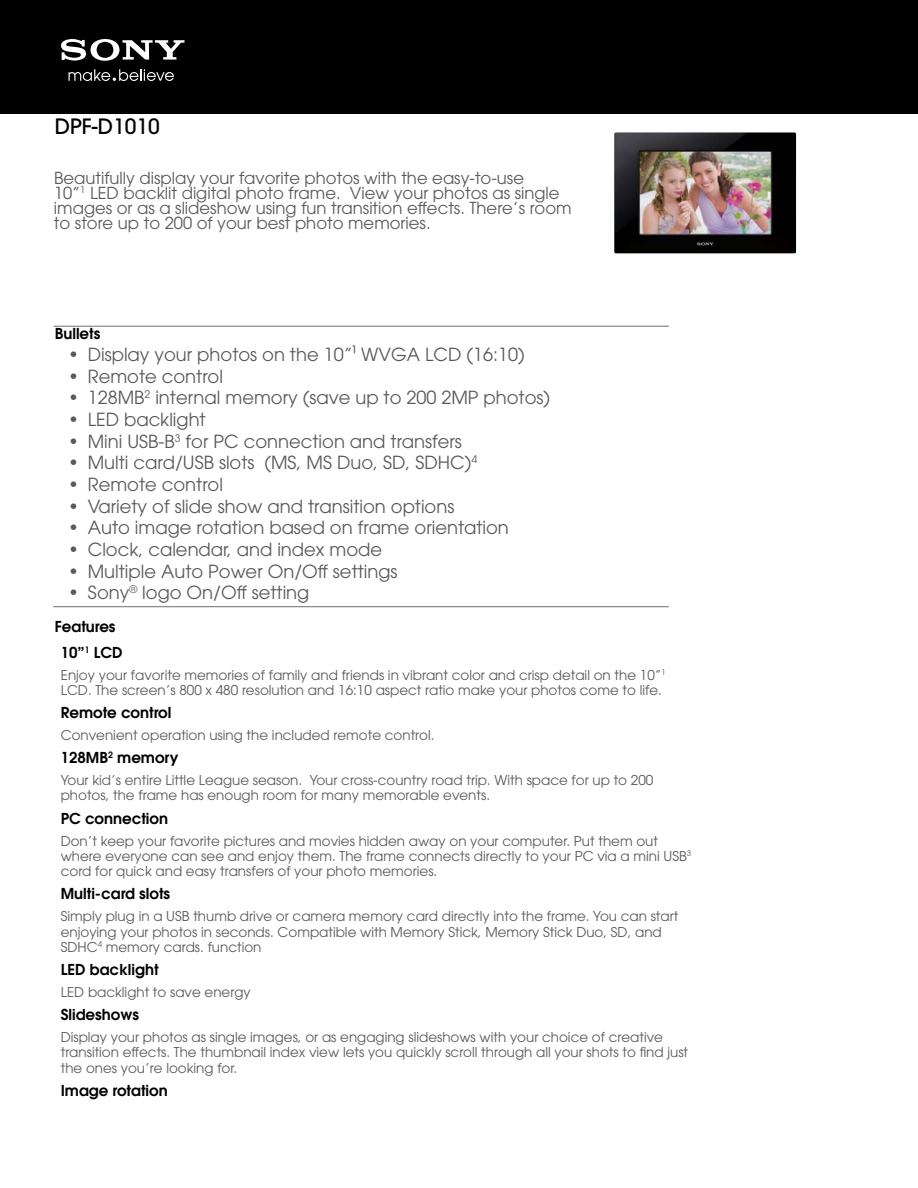
<style>
.page{position:relative;width:918px;height:1188px;background:#fff}
.page>*{position:absolute;margin:0;border:0;box-sizing:border-box;transform-origin:0 0}
.t1{font:500 21px "ITC Avant Garde Std";color:#000}
.t2{font:18px "ITC Avant Garde Std";color:#58595b}
.t3{font:16.5px/15.3px "ITC Avant Garde Std";color:#58595b}
.t4{font:600 15px/25.2px "ITC Avant Garde Std";color:#000;text-align:center}
.t5{font:13.5px/15.3px "ITC Avant Garde Std";color:#58595b}
</style>
<div class="page">
<div style="left:0;top:0;width:918px;height:113px;background:#000"></div>
<svg style="left:69px;top:69px;width:105px;height:12px"></svg>
<svg style="left:61px;top:39px;width:124px;height:22px"></svg>
<img style="left:614px;top:132px;width:182px;height:121px">
<hr style="left:54px;top:326px;width:615px;height:1px;background:#6d6e71">
<hr style="left:53px;top:606px;width:616px;height:1px;background:#6d6e71">
<h1 class="t1" style="left:55px;top:113px;width:107px">DPF-D1010</h1>
<p class="t3" style="left:54px;top:170px;width:519px">Beautifully display your favorite photos with the easy-to-use<br>10”<sup>1</sup> LED backlit digital photo frame. View your photos as single images or as a slideshow using fun transition effects. There’s room to store up to 200 of your best photo memories.</p>
<p class="t4" style="left:55px;top:321px;width:47px">Bullets</p>
<h2 class="t2" style="left:68px;top:343px;width:458px">• Display your photos on the 10”¹ WVGA LCD (16:10)</h2>
<h2 class="t2" style="left:68px;top:365px;width:156px">• Remote control</h2>
<h2 class="t2" style="left:68px;top:387px;width:483px">• 128MB<sup>2</sup> internal memory (save up to 200 2MP photos)</h2>
<h2 class="t2" style="left:68px;top:408px;width:139px">• LED backlight</h2>
<h2 class="t2" style="left:68px;top:430px;width:395px">• Mini USB-B<sup>3</sup> for PC connection and transfers</h2>
<h2 class="t2" style="left:68px;top:452px;width:410px">• Multi card/USB slots (MS, MS Duo, SD, SDHC)<sup>4</sup></h2>
<h2 class="t2" style="left:68px;top:473px;width:156px">• Remote control</h2>
<h2 class="t2" style="left:68px;top:495px;width:388px">• Variety of slide show and transition options</h2>
<h2 class="t2" style="left:68px;top:517px;width:442px">• Auto image rotation based on frame orientation</h2>
<h2 class="t2" style="left:68px;top:538px;width:316px">• Clock, calendar, and index mode</h2>
<h2 class="t2" style="left:68px;top:560px;width:331px">• Multiple Auto Power On/Off settings</h2>
<h2 class="t2" style="left:68px;top:582px;width:243px">• Sony<sup>®</sup> logo On/Off setting</h2>
<p class="t4" style="left:55px;top:614px;width:69px">Features<br>10”<sup>1</sup> LCD</p>
<p class="t5" style="left:61px;top:667px;width:607px">Enjoy your favorite memories of family and friends in vibrant color and crisp detail on the 10”<sup>1<br></sup>LCD. The screen’s 800 x 480 resolution and 16:10 aspect ratio make your photos come to life.</p>
<p class="t4" style="left:61px;top:700px;width:112px">Remote control</p>
<p class="t5" style="left:61px;top:727px;width:375px">Convenient operation using the included remote control.</p>
<p class="t4" style="left:61px;top:745px;width:119px">128MB<sup>2</sup> memory</p>
<p class="t5" style="left:61px;top:772px;width:594px">Your kid’s entire Little League season. Your cross-country road trip. With space for up to 200 photos, the frame has enough room for many memorable events.</p>
<p class="t4" style="left:61px;top:805px;width:109px">PC connection</p>
<p class="t5" style="left:61px;top:833px;width:632px">Don’t keep your favorite pictures and movies hidden away on your computer. Put them out where everyone can see and enjoy them. The frame connects directly to your PC via a mini USB<sup>3 </sup>cord for quick and easy transfers of your photo memories.</p>
<p class="t4" style="left:61px;top:881px;width:111px">Multi-card slots</p>
<p class="t5" style="left:61px;top:909px;width:619px">Simply plug in a USB thumb drive or camera memory card directly into the frame. You can start enjoying your photos in seconds. Compatible with Memory Stick, Memory Stick Duo, SD, and<br>SDHC<sup>4</sup> memory cards. function</p>
<p class="t4" style="left:61px;top:957px;width:99px">LED backlight</p>
<p class="t5" style="left:61px;top:984px;width:191px">LED backlight to save energy</p>
<p class="t4" style="left:61px;top:1002px;width:80px">Slideshows</p>
<p class="t5" style="left:61px;top:1029px;width:629px">Display your photos as single images, or as engaging slideshows with your choice of creative transition effects. The thumbnail index view lets you quickly scroll through all your shots to find just the ones you’re looking for.</p>
<p class="t4" style="left:61px;top:1077px;width:108px">Image rotation</p>
</div>
